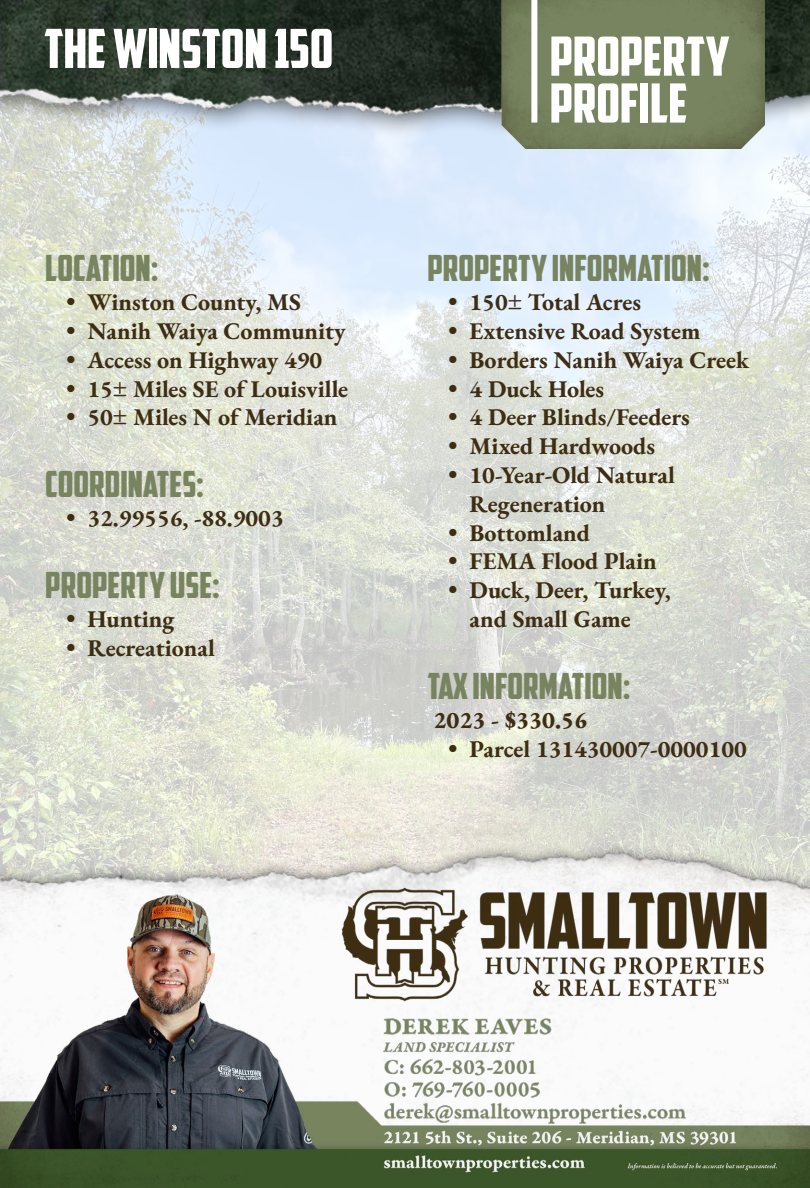
<style>
.page{position:relative;width:810px;height:1188px;background:#fff}
.page>*{position:absolute;margin:0;border:0;box-sizing:border-box;transform-origin:0 0}
.t1{font:54px/46.8px "American Captain";color:#fff}
.t2{font:36px "American Captain";color:#77845f}
.t3{font:24px/28.8px "EB Garamond";color:#3d2d12}
</style>
<div class="page">
<img style="left:0;top:169px;width:810px;height:632px">
<img style="left:0;top:801px;width:810px;height:73px">
<img style="left:0;top:874px;width:810px;height:314px">
<img style="left:0;top:0;width:810px;height:169px">
<img style="left:502px;top:0;width:263px;height:149px">
<div style="left:531px;top:0;width:6px;height:123px;background:#fff"></div>
<h1 class="t1" style="left:44px;top:25px;width:291px">THE WINSTON 150</h1>
<h1 class="t1" style="left:550px;top:33px;width:181px">PROPERTY<br>PROFILE</h1>
<h2 class="t2" style="left:45px;top:247px;width:115px">LOCATION:</h2>
<p class="t3" style="left:66px;top:288px;width:236px">• Winston County, MS</p>
<p class="t3" style="left:66px;top:317px;width:281px">• Nanih Waiya Community</p>
<p class="t3" style="left:66px;top:345px;width:257px">• Access on Highway 490</p>
<p class="t3" style="left:66px;top:374px;width:283px">• 15± Miles SE of Louisville</p>
<p class="t3" style="left:66px;top:403px;width:273px">• 50± Miles N of Meridian</p>
<h2 class="t2" style="left:45px;top:463px;width:160px">COORDINATES:</h2>
<p class="t3" style="left:66px;top:504px;width:219px">• 32.99556, -88.9003</p>
<h2 class="t2" style="left:45px;top:564px;width:176px">PROPERTY USE:</h2>
<p class="t3" style="left:66px;top:605px;width:110px">• Hunting</p>
<p class="t3" style="left:66px;top:633px;width:150px">• Recreational</p>
<h2 class="t2" style="left:427px;top:247px;width:284px">PROPERTY INFORMATION:</h2>
<p class="t3" style="left:448px;top:288px;width:194px">• 150± Total Acres</p>
<p class="t3" style="left:448px;top:317px;width:254px">• Extensive Road System</p>
<p class="t3" style="left:448px;top:345px;width:302px">• Borders Nanih Waiya Creek</p>
<p class="t3" style="left:448px;top:374px;width:157px">• 4 Duck Holes</p>
<p class="t3" style="left:448px;top:403px;width:243px">• 4 Deer Blinds/Feeders</p>
<p class="t3" style="left:448px;top:432px;width:208px">• Mixed Hardwoods</p>
<p class="t3" style="left:470px;top:461px;width:207px;text-indent:-21px">• 10-Year-Old Natural<br>Regeneration</p>
<p class="t3" style="left:448px;top:518px;width:143px">• Bottomland</p>
<p class="t3" style="left:448px;top:547px;width:210px">• FEMA Flood Plain</p>
<p class="t3" style="left:470px;top:576px;width:203px;text-indent:-21px">• Duck, Deer, Turkey, and Small Game</p>
<h2 class="t2" style="left:427px;top:664px;width:205px">TAX INFORMATION:</h2>
<p class="t3" style="left:434px;top:705px;width:155px">2023 - $330.56</p>
<p class="t3" style="left:448px;top:734px;width:300px">• Parcel 131430007-0000100</p>
</div>
